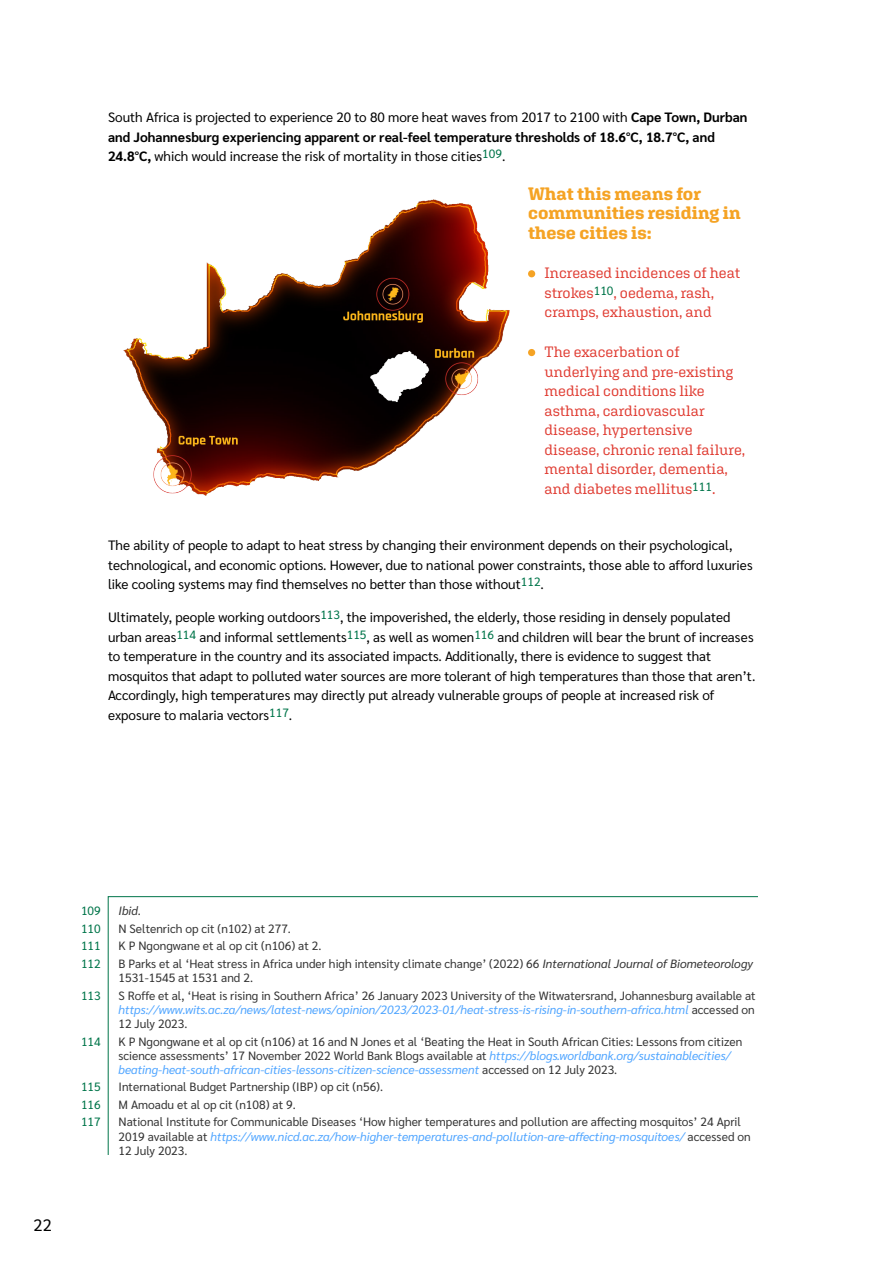
<style>
.page{position:relative;width:893px;height:1263px;background:#fff}
.page>*{position:absolute;margin:0;border:0;box-sizing:border-box;transform-origin:0 0}
.Body_Text{font:700 18px/19.5px "Aglet Slab";color:#f5a324}
.t1{font:16.5px "Sarabun";color:#000}
.Body_Text-2{font:15px/19.5px "Aglet Slab";letter-spacing:-.005em;color:#e03d33}
.Body_Text-3{font:13.5px/19.5px "Sarabun";color:#000}
.Footnotes{font:12px/14.2px "Sarabun";color:#333}
.Footnotes-2{font:12px "Sarabun";color:#00754a}
.Footnotes-3{font:italic 12px "Sarabun";color:#333}
.s1{font-weight:700}
.s2{font-style:normal}
.s3{font-style:italic}
.s4{font-style:italic;color:#4fa5ff}
</style>
<div class="page">
<svg style="left:108px;top:896px;width:650px;height:259px"></svg>
<div style="left:528px;top:270px;width:7px;height:7px;background:#f5a324;border-radius:50%"></div>
<div style="left:528px;top:349px;width:7px;height:7px;background:#f5a324;border-radius:50%"></div>
<img style="left:124px;top:199px;width:385px;height:297px">
<p class="Body_Text-3" style="left:108px;top:108px;width:641px">South Africa is projected to experience 20 to 80 more heat waves from 2017 to 2100 with <span class="s1">Cape Town, Durban and Johannesburg experiencing apparent or real-feel temperature thresholds of 18.6°C, 18.7°C, and<br>24.8°C,</span> which would increase the risk of mortality in those cities<sup>109</sup>.</p>
<p class="Body_Text" style="left:528px;top:183px;width:214px">What this means for communities residing in these cities is:</p>
<p class="Body_Text-2" style="left:545px;top:263px;width:197px">Increased incidences of heat strokes<sup>110</sup>, oedema, rash, cramps, exhaustion, and</p>
<p class="Body_Text-2" style="left:545px;top:342px;width:202px">The exacerbation of underlying and pre-existing medical conditions like asthma, cardiovascular disease, hypertensive disease, chronic renal failure, mental disorder, dementia, and diabetes mellitus<sup>111</sup>.</p>
<p class="Body_Text-3" style="left:108px;top:536px;width:646px">The ability of people to adapt to heat stress by changing their environment depends on their psychological, technological, and economic options. However, due to national power constraints, those able to afford luxuries like cooling systems may find themselves no better than those without<sup>112</sup>.</p>
<p class="Body_Text-3" style="left:108px;top:608px;width:649px">Ultimately, people working outdoors<sup>113</sup>, the impoverished, the elderly, those residing in densely populated urban areas<sup>114</sup> and informal settlements<sup>115</sup>, as well as women<sup>116</sup> and children will bear the brunt of increases to temperature in the country and its associated impacts. Additionally, there is evidence to suggest that mosquitos that adapt to polluted water sources are more tolerant of high temperatures than those that aren’t.<br>Accordingly, high temperatures may directly put already vulnerable groups of people at increased risk of exposure to malaria vectors<sup>117</sup>.</p>
<h2 class="t1" style="left:34px;top:1215px;width:20px">22</h2>
<p class="Footnotes-2" style="left:81px;top:904px;width:21px">109</p>
<p class="Footnotes-3" style="left:119px;top:904px;width:24px">Ibid<span class="s2">.</span></p>
<p class="Footnotes-2" style="left:81px;top:921px;width:21px">110</p>
<p class="Footnotes" style="left:119px;top:921px;width:174px">N Seltenrich op cit (n102) at 277.</p>
<p class="Footnotes-2" style="left:81px;top:939px;width:21px">111</p>
<p class="Footnotes" style="left:119px;top:939px;width:204px">K P Ngongwane et al op cit (n106) at 2.</p>
<p class="Footnotes-2" style="left:81px;top:956px;width:21px">112</p>
<p class="Footnotes" style="left:119px;top:956px;width:636px">B Parks et al ‘Heat stress in Africa under high intensity climate change’ (2022) 66 <span class="s3">International Journal of Biometeorology<br></span>1531-1545 at 1531 and 2.</p>
<p class="Footnotes-2" style="left:81px;top:988px;width:21px">113</p>
<p class="Footnotes" style="left:119px;top:988px;width:639px;text-align:justify">S Roffe et al, ‘Heat is rising in Southern Africa’ 26 January 2023 University of the Witwatersrand, Johannesburg available at <span class="s4">https://www.wits.ac.za/news/latest-news/opinion/2023/2023-01/heat-stress-is-rising-in-southern-africa.html</span> accessed on 12 July 2023.</p>
<p class="Footnotes-2" style="left:81px;top:1034px;width:21px">114</p>
<p class="Footnotes" style="left:119px;top:1034px;width:625px">K P Ngongwane et al op cit (n106) at 16 and N Jones et al ‘Beating the Heat in South African Cities: Lessons from citizen science assessments’ 17 November 2022 World Bank Blogs available at <span class="s4">https://blogs.worldbank.org/sustainablecities/ beating-heat-south-african-cities-lessons-citizen-science-assessment</span> accessed on 12 July 2023.</p>
<p class="Footnotes-2" style="left:81px;top:1080px;width:21px">115</p>
<p class="Footnotes" style="left:119px;top:1080px;width:266px">International Budget Partnership (IBP) op cit (n56).</p>
<p class="Footnotes-2" style="left:81px;top:1098px;width:21px">116</p>
<p class="Footnotes" style="left:119px;top:1098px;width:179px">M Amoadu et al op cit (n108) at 9.</p>
<p class="Footnotes-2" style="left:81px;top:1115px;width:21px">117</p>
<p class="Footnotes" style="left:119px;top:1115px;width:634px">National Institute for Communicable Diseases ‘How higher temperatures and pollution are affecting mosquitos’ 24 April<br>2019 available at <span class="s4">https://www.nicd.ac.za/how-higher-temperatures-and-pollution-are-affecting-mosquitoes/</span> accessed on<br>12 July 2023.</p>
</div>
